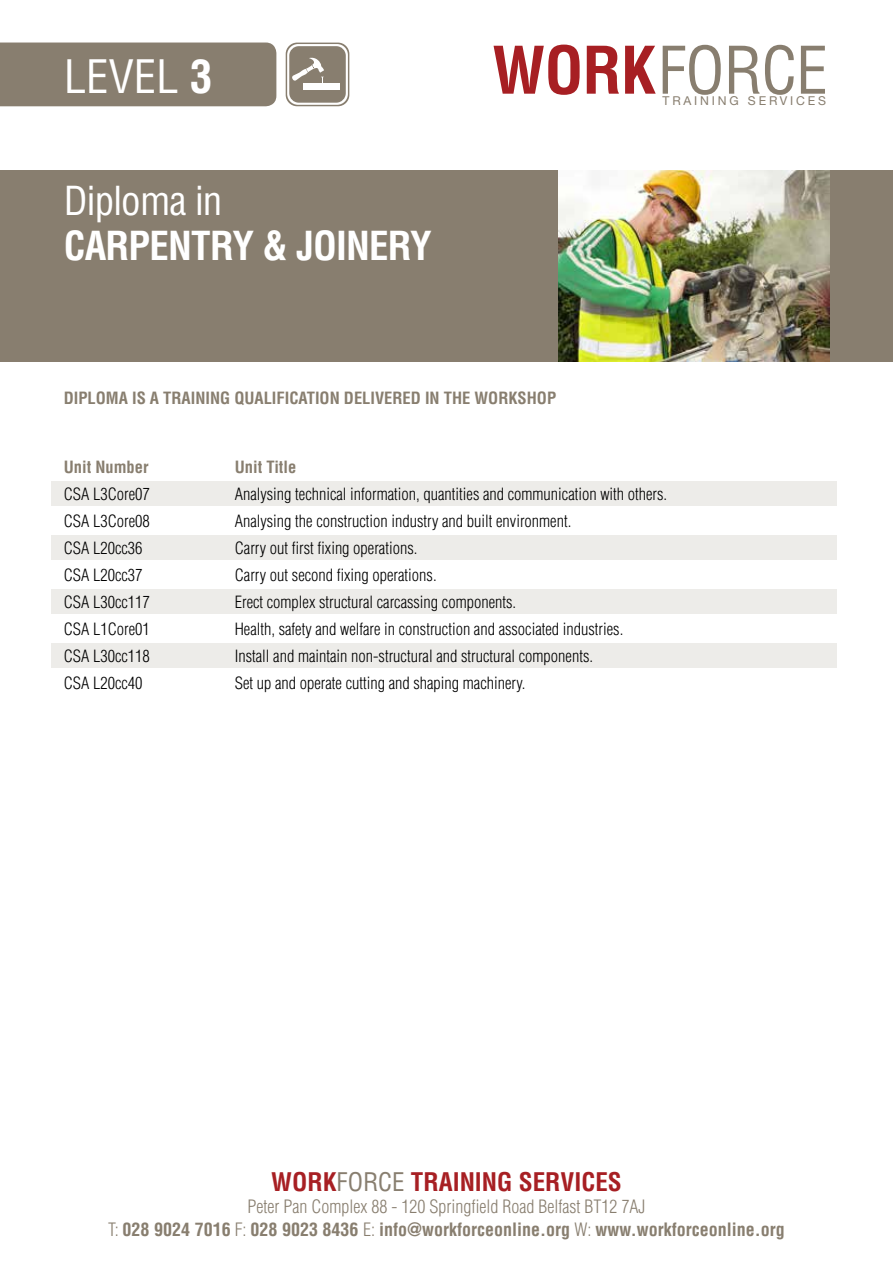
<style>
.page{position:relative;width:893px;height:1263px;background:#fff}
.page>*{position:absolute;margin:0;border:0;box-sizing:border-box;transform-origin:0 0}
.t1{font:condensed 63.9px "Helvetica";letter-spacing:-.015em;color:#887e6f}
.t2{font:condensed 45px "Helvetica";color:#fff}
.t3{font:700 condensed 39px "Helvetica";letter-spacing:-.02em;color:#fff}
.t4{font:condensed 39px "Helvetica";letter-spacing:-.02em;color:#fff}
.t5{font:700 condensed 25.05px "Helvetica";color:#a71f23}
.t6{font:700 condensed 18px/22.5px "Helvetica";color:#887e6f;text-align:center}
.t7{font:300 condensed 16.5px "Helvetica";color:#000}
.t8{font:700 condensed 16.5px "Helvetica";color:#887e6f}
.t9{font:12.15px "Helvetica Neue";letter-spacing:.23em;color:#887e6f}
.s1{font-weight:700}
.s2{font-weight:700;color:#a71f23}
.s3{font-weight:400;color:#887e6f}
.s4{font-weight:300}
</style>
<div class="page">
<div style="left:52px;top:482px;width:785px;height:24px;background:#edece9"></div>
<div style="left:52px;top:535px;width:785px;height:24px;background:#edece9"></div>
<div style="left:52px;top:643px;width:785px;height:24px;background:#edece9"></div>
<div style="left:52px;top:589px;width:785px;height:24px;background:#edece9"></div>
<div style="left:0;top:43px;width:276px;height:63px;background:#887e6f"></div>
<div style="left:0;top:170px;width:893px;height:191px;background:#887e6f"></div>
<svg style="left:286px;top:43px;width:63px;height:63px"></svg>
<img style="left:559px;top:170px;width:270px;height:191px">
<h2 class="t2" style="left:64px;top:48px;width:150px">LEVEL <span class="s1">3</span></h2>
<h3 class="t4" style="left:64px;top:176px;width:160px">Diploma in</h3>
<h3 class="t3" style="left:64px;top:222px;width:370px">CARPENTRY &amp; JOINERY</h3>
<h1 class="t1" style="left:492px;top:30px;width:338px"><span class="s2">WORK</span>FORCE</h1>
<p class="t9" style="left:662px;top:94px;width:165px">TRAINING SERVICES</p>
<p class="t8" style="left:64px;top:388px;width:494px">DIPLOMA IS A TRAINING QUALIFICATION DELIVERED IN THE WORKSHOP</p>
<p class="t8" style="left:64px;top:456px;width:86px">Unit Number</p>
<p class="t8" style="left:235px;top:456px;width:63px">Unit Title</p>
<p class="t7" style="left:64px;top:484px;width:88px">CSA L3Core07</p>
<p class="t7" style="left:235px;top:484px;width:434px">Analysing technical information, quantities and communication with others.</p>
<p class="t7" style="left:64px;top:511px;width:88px">CSA L3Core08</p>
<p class="t7" style="left:235px;top:511px;width:338px">Analysing the construction industry and built environment.</p>
<p class="t7" style="left:64px;top:538px;width:80px">CSA L20cc36</p>
<p class="t7" style="left:235px;top:538px;width:184px">Carry out first fixing operations.</p>
<p class="t7" style="left:64px;top:565px;width:80px">CSA L20cc37</p>
<p class="t7" style="left:235px;top:565px;width:203px">Carry out second fixing operations.</p>
<p class="t7" style="left:64px;top:592px;width:88px">CSA L30cc117</p>
<p class="t7" style="left:235px;top:592px;width:283px">Erect complex structural carcassing components.</p>
<p class="t7" style="left:64px;top:619px;width:88px">CSA L1Core01</p>
<p class="t7" style="left:235px;top:619px;width:390px">Health, safety and welfare in construction and associated industries.</p>
<p class="t7" style="left:64px;top:646px;width:88px">CSA L30cc118</p>
<p class="t7" style="left:235px;top:646px;width:360px">Install and maintain non-structural and structural components.</p>
<p class="t7" style="left:64px;top:673px;width:80px">CSA L20cc40</p>
<p class="t7" style="left:235px;top:673px;width:292px">Set up and operate cutting and shaping machinery.</p>
<h3 class="t5" style="left:271px;top:1166px;width:352px">WORK<span class="s3">FORCE</span> TRAINING SERVICES</h3>
<p class="t6" style="left:108px;top:1195px;width:678px"><span class="s4">Peter Pan Complex 88 - 120 Springfield Road Belfast BT12 7AJ<br>T:</span> 028 9024 7016 <span class="s4">F:</span> 028 9023 8436 <span class="s4">E:</span> info@workforceonline.org <span class="s4">W:</span> www.workforceonline.org</p>
</div>
